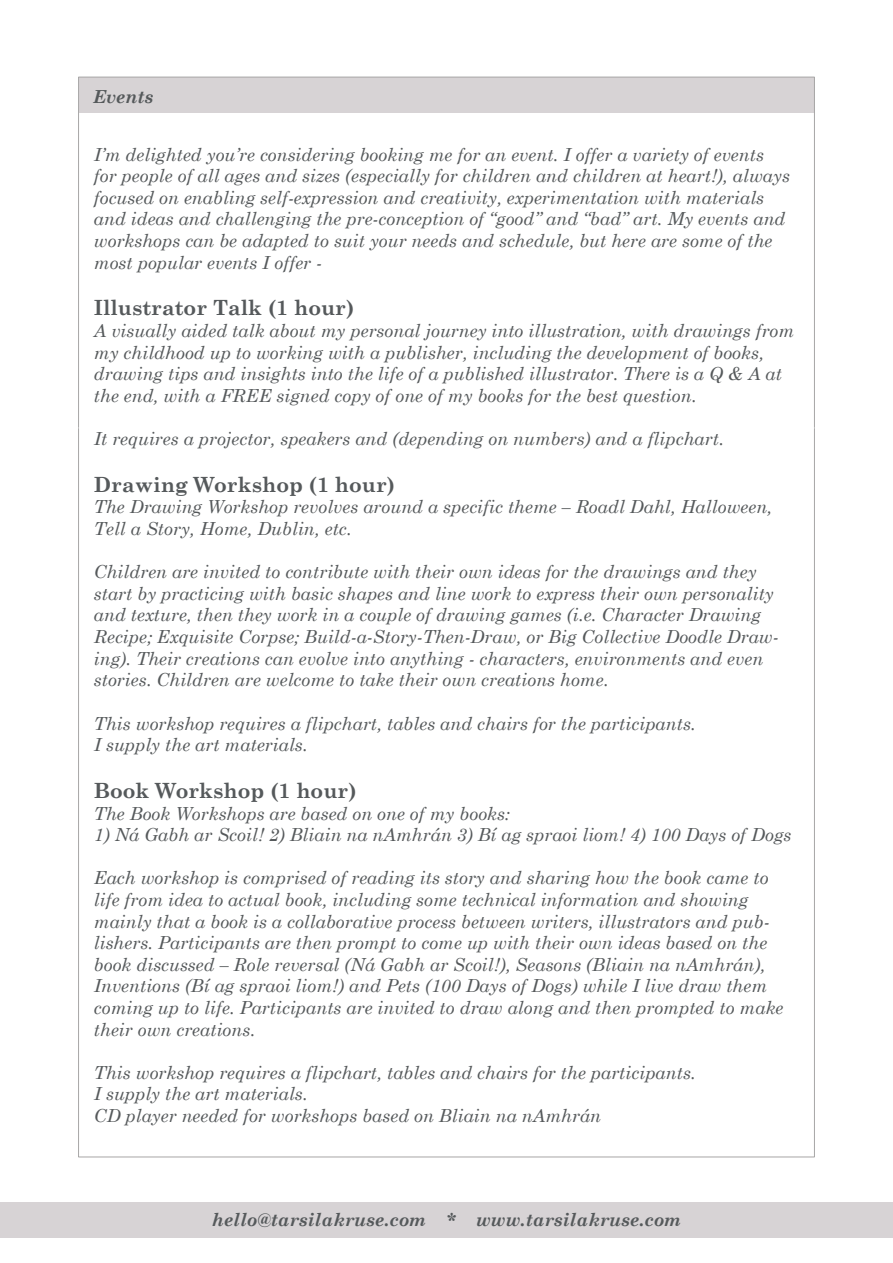
<style>
.page{position:relative;width:893px;height:1263px;background:#fff}
.page>*{position:absolute;margin:0;border:0;box-sizing:border-box;transform-origin:0 0}
.t1{font:700 21px "Century Schoolbook";color:#55595b}
.t2{font:italic 18px/21.6px "Century Schoolbook";color:#55595b}
.t3{font:italic 700 18px "Century Schoolbook";color:#55595b}
</style>
<div class="page">
<div style="left:79px;top:77px;width:735px;height:36px;background:#d7d3d5"></div>
<div style="left:0;top:1202px;width:893px;height:35px;background:#d7d3d5"></div>
<p class="t3" style="left:93px;top:85px;width:62px">Events</p>
<p class="t2" style="left:94px;top:143px;width:698px">I’m delighted you’re considering booking me for an event. I offer a variety of events for people of all ages and sizes (especially for children and children at heart!), always focused on enabling self-expression and creativity, experimentation with materials and ideas and challenging the pre-conception of “good” and “bad” art. My events and workshops can be adapted to suit your needs and schedule, but here are some of the most popular events I offer -</p>
<p class="t1" style="left:94px;top:295px;width:262px">Illustrator Talk (1 hour)</p>
<p class="t2" style="left:94px;top:319px;width:702px">A visually aided talk about my personal journey into illustration, with drawings from my childhood up to working with a publisher, including the development of books, drawing tips and insights into the life of a published illustrator. There is a Q &amp; A at the end, with a FREE signed copy of one of my books for the best question.</p>
<p class="t2" style="left:94px;top:427px;width:632px">It requires a projector, speakers and (depending on numbers) and a flipchart.</p>
<p class="t1" style="left:94px;top:472px;width:303px">Drawing Workshop (1 hour)</p>
<p class="t2" style="left:94px;top:496px;width:680px">The Drawing Workshop revolves around a specific theme – Roadl Dahl, Halloween,<br>Tell a Story, Home, Dublin, etc.</p>
<p class="t2" style="left:94px;top:561px;width:686px">Children are invited to contribute with their own ideas for the drawings and they start by practicing with basic shapes and line work to express their own personality and texture, then they work in a couple of drawing games (i.e. Character Drawing Recipe; Exquisite Corpse; Build-a-Story-Then-Draw, or Big Collective Doodle Draw&shy;ing). Their creations can evolve into anything - characters, environments and even stories. Children are welcome to take their own creations home.</p>
<p class="t2" style="left:94px;top:712px;width:603px">This workshop requires a flipchart, tables and chairs for the participants.<br>I supply the art materials.</p>
<p class="t1" style="left:94px;top:778px;width:264px">Book Workshop (1 hour)</p>
<p class="t2" style="left:94px;top:802px;width:418px">The Book Workshops are based on one of my books:</p>
<p class="t2" style="left:94px;top:823px;width:699px">1) Ná Gabh ar Scoil! 2) Bliain na nAmhrán 3) Bí ag spraoi liom! 4) 100 Days of Dogs</p>
<p class="t2" style="left:94px;top:867px;width:691px">Each workshop is comprised of reading its story and sharing how the book came to life from idea to actual book, including some technical information and showing mainly that a book is a collaborative process between writers, illustrators and pub&shy;lishers. Participants are then prompt to come up with their own ideas based on the book discussed – Role reversal (Ná Gabh ar Scoil!), Seasons (Bliain na nAmhrán), Inventions (Bí ag spraoi liom!) and Pets (100 Days of Dogs) while I live draw them coming up to life. Participants are invited to draw along and then prompted to make their own creations.</p>
<p class="t2" style="left:94px;top:1061px;width:603px">This workshop requires a flipchart, tables and chairs for the participants.<br>I supply the art materials.<br>CD player needed for workshops based on Bliain na nAmhrán</p>
<p class="t3" style="left:212px;top:1208px;width:471px">hello@tarsilakruse.com * www.tarsilakruse.com</p>
</div>
